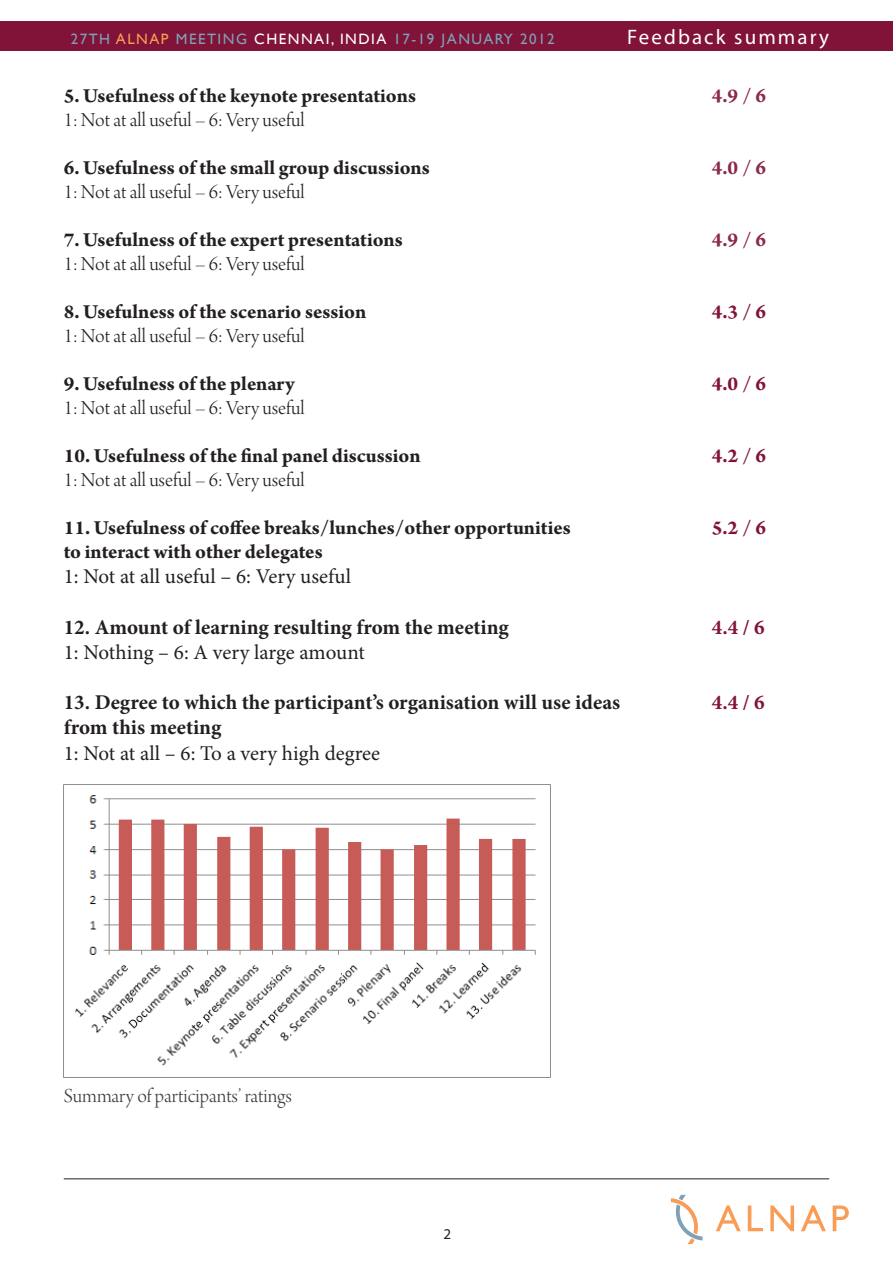
<style>
.page{position:relative;width:893px;height:1263px;background:#fff}
.page>*{position:absolute;margin:0;border:0;box-sizing:border-box;transform-origin:0 0}
.Body_text_1{font:700 21px "Arno Pro";letter-spacing:-.005em;color:#231f20}
.Body_text_1-2{font:21px "Arno Pro Light Display";color:#231f20}
.t1{font:700 21px "Minion Pro";color:#231f20}
.t2{font:21px "Minion Pro";color:#231f20}
.t3{font:21px "Arno Pro Light Display";color:#3e3e3f}
.Body_text_1-3{font:700 21px "Arno Pro";color:#83123d}
.t4{font:21px "Myriad Pro";letter-spacing:.1em;color:#fff}
.Body_text_1-4{font:700 21px "Arno Pro";color:#8b2a48}
.t5{font:700 21px "Minion Pro";color:#83123d}
.t6{font:15px "Gill Sans";letter-spacing:.1em;color:#7ea1b7}
.t7{font:15px "Myriad Pro";color:#231f20}
.s1{color:#f89c56}
.s2{color:#fff}
</style>
<div class="page">
<hr style="left:64px;top:1178px;width:765px;height:1px;background:#231f20">
<svg style="left:716px;top:1205px;width:133px;height:26px"></svg>
<svg style="left:671px;top:1195px;width:31px;height:49px"></svg>
<div style="left:0;top:21px;width:893px;height:29px;background:#811238"></div>
<img style="left:75px;top:785px;width:476px;height:292px">
<p class="t6" style="left:71px;top:30px;width:485px">27TH <span class="s1">ALNAP</span> MEETING <span class="s2">CHENNAI, INDIA</span> 17-19 JANUARY 2012</p>
<p class="t4" style="left:627px;top:24px;width:204px">Feedback summary</p>
<p class="Body_text_1" style="left:64px;top:84px;width:354px">5. Usefulness of the keynote presentations</p>
<p class="Body_text_1-4" style="left:712px;top:84px;width:56px">4.9 / 6</p>
<p class="Body_text_1-2" style="left:64px;top:108px;width:242px">1: Not at all useful – 6: Very useful</p>
<p class="Body_text_1" style="left:64px;top:156px;width:368px">6. Usefulness of the small group discussions</p>
<p class="Body_text_1-4" style="left:712px;top:156px;width:56px">4.0 / 6</p>
<p class="Body_text_1-2" style="left:64px;top:180px;width:242px">1: Not at all useful – 6: Very useful</p>
<p class="Body_text_1" style="left:64px;top:228px;width:341px">7. Usefulness of the expert presentations</p>
<p class="Body_text_1-4" style="left:712px;top:228px;width:56px">4.9 / 6</p>
<p class="Body_text_1-2" style="left:64px;top:252px;width:242px">1: Not at all useful – 6: Very useful</p>
<p class="Body_text_1" style="left:64px;top:300px;width:304px">8. Usefulness of the scenario session</p>
<p class="Body_text_1-3" style="left:712px;top:300px;width:56px">4.3 / 6</p>
<p class="Body_text_1-2" style="left:64px;top:324px;width:242px">1: Not at all useful – 6: Very useful</p>
<p class="Body_text_1" style="left:64px;top:372px;width:233px">9. Usefulness of the plenary</p>
<p class="Body_text_1-3" style="left:712px;top:372px;width:56px">4.0 / 6</p>
<p class="Body_text_1-2" style="left:64px;top:396px;width:242px">1: Not at all useful – 6: Very useful</p>
<p class="Body_text_1" style="left:64px;top:444px;width:358px">10. Usefulness of the final panel discussion</p>
<p class="Body_text_1-3" style="left:712px;top:444px;width:56px">4.2 / 6</p>
<p class="Body_text_1-2" style="left:64px;top:468px;width:242px">1: Not at all useful – 6: Very useful</p>
<p class="Body_text_1" style="left:64px;top:516px;width:509px">11. Usefulness of coffee breaks/lunches/other opportunities</p>
<p class="Body_text_1-3" style="left:712px;top:516px;width:56px">5.2 / 6</p>
<p class="Body_text_1" style="left:64px;top:540px;width:260px">to interact with other delegates</p>
<p class="t2" style="left:64px;top:562px;width:289px">1: Not at all useful – 6: Very useful</p>
<p class="t1" style="left:64px;top:612px;width:447px">12. Amount of learning resulting from the meeting</p>
<p class="t5" style="left:712px;top:612px;width:54px">4.4 / 6</p>
<p class="t2" style="left:64px;top:638px;width:303px">1: Nothing – 6: A very large amount</p>
<p class="t1" style="left:64px;top:688px;width:558px">13. Degree to which the participant’s organisation will use ideas</p>
<p class="t5" style="left:712px;top:688px;width:54px">4.4 / 6</p>
<p class="t1" style="left:64px;top:713px;width:159px">from this meeting</p>
<p class="t2" style="left:64px;top:739px;width:318px">1: Not at all – 6: To a very high degree</p>
<p class="t3" style="left:64px;top:1084px;width:230px">Summary of participants’ ratings</p>
<p class="t7" style="left:443px;top:1224px;width:9px">2</p>
</div>
